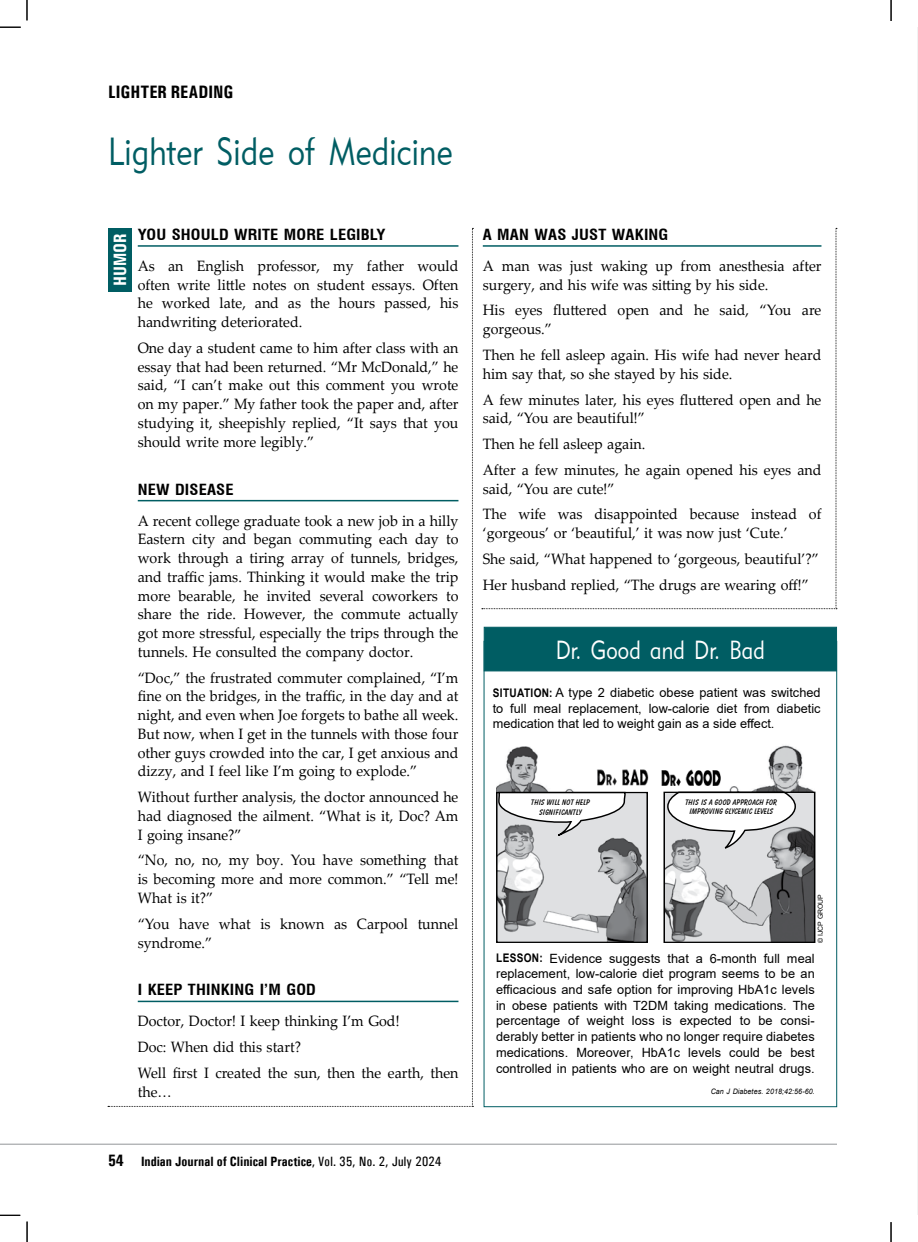
<style>
.page{position:relative;width:918px;height:1242px;background:#fff}
.page>*{position:absolute;margin:0;border:0;box-sizing:border-box;transform-origin:0 0}
.t1{font:39px "Geometric 415 BT Lite A";letter-spacing:.01em;color:#005d63;scale:.8 1}
.t2{font:26.1px "Geometric 415 BT Lite A";letter-spacing:.01em;color:#fff;scale:.8 1}
.t3{font:700 18px "Univers Condensed";color:#000}
.t4{font:700 18px "Univers Condensed";color:#fff}
.t5{font:15px/18.8px "Palatino Linotype";color:#000;scale:.95 1}
.t6{font:700 condensed 15px "Swiss 721 BT";letter-spacing:.01em;color:#000;scale:1.1 1}
.t7{font:700 13.5px "Univers Condensed";color:#000}
.t8{font:12.75px/15.8px "Arial";color:#000;text-align:justify}
.t9{font:700 8.25px/9.9px "Balloon BT";letter-spacing:.005em;color:#000;text-align:center}
.t10{font:italic 7.5px "Arial";letter-spacing:.01em;color:#000;scale:.95 1}
.t11{font:6.9px "Arial";color:#000}
.s1{font-size:16.5px}
.s2{font-weight:400}
.s3{font-weight:700;font-size:11.85px}
</style>
<div class="page">
<hr style="left:0;top:1144px;width:837px;height:1px;background:#939598">
<svg style="left:0;top:27px;width:21px;height:1px"></svg>
<svg style="left:27px;top:0;width:1px;height:20px"></svg>
<svg style="left:27px;top:1222px;width:1px;height:20px"></svg>
<svg style="left:0;top:1215px;width:20px;height:1px"></svg>
<svg style="left:891px;top:0;width:1px;height:21px"></svg>
<svg style="left:891px;top:1222px;width:1px;height:20px"></svg>
<hr style="left:917px;top:27px;width:1px;height:1188px;background:#f2f2f2">
<div style="left:484px;top:627px;width:353px;height:44px;background:#005d63;border:1px solid #005d63"></div>
<img style="left:729px;top:745px;width:86px;height:47px">
<img style="left:496px;top:746px;width:77px;height:46px">
<img style="left:661px;top:770px;width:60px;height:16px">
<img style="left:597px;top:770px;width:52px;height:16px">
<img style="left:666px;top:794px;width:147px;height:147px">
<div style="left:664px;top:792px;width:151px;height:151px;border:1px solid #000"></div>
<img style="left:498px;top:794px;width:148px;height:147px">
<div style="left:496px;top:792px;width:152px;height:151px;border:1px solid #000"></div>
<svg style="left:497px;top:791px;width:129px;height:46px"></svg>
<svg style="left:666px;top:791px;width:131px;height:60px"></svg>
<svg style="left:108px;top:228px;width:365px;height:879px"></svg>
<hr style="left:138px;top:245px;width:320px;height:2px;background:#005d63">
<hr style="left:138px;top:500px;width:320px;height:1px;background:#005d63">
<hr style="left:138px;top:1001px;width:320px;height:1px;background:#005d63">
<svg style="left:482px;top:228px;width:355px;height:381px"></svg>
<p class="t3" style="left:108px;top:81px;width:127px">LIGHTER READING</p>
<h1 class="t1" style="left:108px;top:127px;width:432px">Lighter Side of Medicine</h1>
<p class="t4" style="left:109px;top:286px;width:54px;rotate:-90deg">HUMOR</p>
<p class="t6" style="left:138px;top:225px;width:227px">YOU SHOULD WRITE MORE LEGIBLY</p>
<p class="t5" style="left:138px;top:256px;width:339px;text-align:justify">As an English professor, my father would often write little notes on student essays. Often he worked late, and as the hours passed, his handwriting deteriorated.</p>
<p class="t5" style="left:138px;top:338px;width:339px;text-align:justify">One day a student came to him after class with an essay that had been returned. “Mr McDonald,” he said, “I can’t make out this comment you wrote on my paper.” My father took the paper and, after studying it, sheepishly replied, “It says that you should write more legibly.”</p>
<p class="t6" style="left:138px;top:480px;width:89px">NEW DISEASE</p>
<p class="t5" style="left:138px;top:511px;width:339px;text-align:justify">A recent college graduate took a new job in a hilly Eastern city and began commuting each day to work through a tiring array of tunnels, bridges, and traffic jams. Thinking it would make the trip more bearable, he invited several coworkers to share the ride. However, the commute actually got more stressful, especially the trips through the tunnels. He consulted the company doctor.</p>
<p class="t5" style="left:138px;top:668px;width:339px;text-align:justify">“Doc,” the frustrated commuter complained, “I’m fine on the bridges, in the traffic, in the day and at night, and even when Joe forgets to bathe all week.<br>But now, when I get in the tunnels with those four other guys crowded into the car, I get anxious and dizzy, and I feel like I’m going to explode.”</p>
<p class="t5" style="left:138px;top:787px;width:339px;text-align:justify">Without further analysis, the doctor announced he had diagnosed the ailment. “What is it, Doc? Am I going insane?”</p>
<p class="t5" style="left:138px;top:850px;width:339px;text-align:justify">“No, no, no, my boy. You have something that is becoming more and more common.” “Tell me!<br>What is it?”</p>
<p class="t5" style="left:138px;top:914px;width:339px">“You have what is known as Carpool tunnel syndrome.”</p>
<p class="t6" style="left:138px;top:981px;width:163px">I KEEP THINKING I’M GOD</p>
<p class="t5" style="left:138px;top:1008px;width:339px;line-height:25.8px">Doctor, Doctor! I keep thinking I’m God!<br>Doc: When did this start?<br>Well first I created the sun, then the earth, then</p>
<p class="t5" style="left:138px;top:1082px;width:37px">the…</p>
<p class="t7" style="left:108px;top:1153px;width:335px"><span class="s1">54</span> Indian Journal of Clinical Practice<span class="s2">, Vol. 35, No. 2, July 2024</span></p>
<p class="t6" style="left:483px;top:225px;width:170px">A MAN WAS JUST WAKING</p>
<p class="t5" style="left:483px;top:256px;width:358px">A man was just waking up from anesthesia after surgery, and his wife was sitting by his side.</p>
<p class="t5" style="left:483px;top:300px;width:358px">His eyes fluttered open and he said, “You are gorgeous.”</p>
<p class="t5" style="left:483px;top:345px;width:358px">Then he fell asleep again. His wife had never heard him say that, so she stayed by his side.</p>
<p class="t5" style="left:483px;top:389px;width:358px">A few minutes later, his eyes fluttered open and he said, “You are beautiful!”</p>
<p class="t5" style="left:483px;top:430px;width:358px;line-height:25.8px">Then he fell asleep again.<br>After a few minutes, he again opened his eyes and</p>
<p class="t5" style="left:483px;top:475px;width:358px;line-height:25.8px">said, “You are cute!”<br>The wife was disappointed because instead of</p>
<p class="t5" style="left:483px;top:520px;width:355px;line-height:25.8px">‘gorgeous’ or ‘beautiful,’ it was now just ‘Cute.’<br>She said, “What happened to ‘gorgeous, beautiful’?”<br>Her husband replied, “The drugs are wearing off!”</p>
<h2 class="t2" style="left:556px;top:634px;width:263px">Dr. Good and Dr. Bad</h2>
<p class="t8" style="left:493px;top:684px;width:329px"><span class="s3">SITUATION:</span> A type 2 diabetic obese patient was switched to full meal replacement, low-calorie diet from diabetic medication that led to weight gain as a side effect.</p>
<p class="t9" style="left:531px;top:797px;width:60px">THIS WILL NOT HELP<br>SIGNIFICANTLY</p>
<p class="t9" style="left:686px;top:797px;width:93px">THIS IS A GOOD APPROACH FOR<br>IMPROVING GLYCEMIC LEVELS</p>
<p class="t11" style="left:816px;top:943px;width:50px;rotate:-90deg">© IJCP GROUP</p>
<p class="t8" style="left:496px;top:950px;width:320px"><span class="s3">LESSON:</span> Evidence suggests that a 6-month full meal replacement, low-calorie diet program seems to be an efficacious and safe option for improving HbA1c levels in obese patients with T2DM taking medications. The percentage of weight loss is expected to be consi&shy;derably better in patients who no longer require diabetes medications. Moreover, HbA1c levels could be best controlled in patients who are on weight neutral drugs.</p>
<p class="t10" style="left:711px;top:1086px;width:111px">Can J Diabetes. 2018;42:56-60.</p>
</div>
